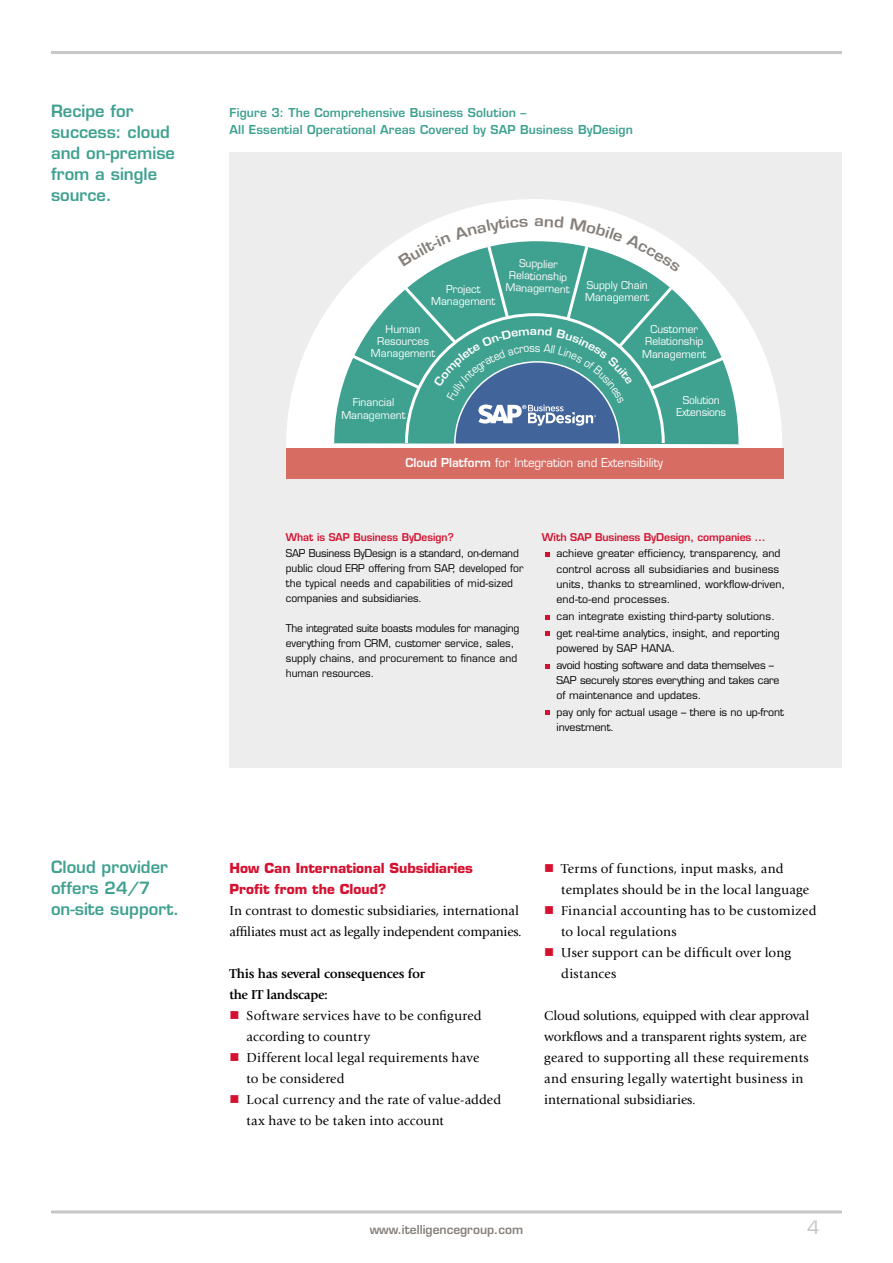
<style>
.page{position:relative;width:893px;height:1263px;background:#fff}
.page>*{position:absolute;margin:0;border:0;box-sizing:border-box;transform-origin:0 0}
.t1{font:500 18px "Eurostile LTCE";color:#c5c1bd}
.t2{font:600 16.5px/21px "Eurostile LTCE";color:#3fa190}
.t3{font:13.5px/21px "Giovanni";letter-spacing:.005em;color:#000}
.t4{font:700 13.5px/21px "Eurostile LTCE";color:#d51130}
.t5{font:700 13.5px/21px "Giovanni";letter-spacing:-.02em;color:#000}
.t6{font:600 12px/16.5px "Eurostile LTCE";letter-spacing:.01em;color:#3fa190}
.t7{font:500 12px "Eurostile LTCE";color:#fff}
.t8{font:600 12px "Eurostile LTCE";color:#86807b}
.t9{font:500 10.5px/15px "Eurostile LTCE";color:#000}
.t10{font:500 10.5px/12.3px "Eurostile LTCE";color:#fff;text-align:center}
.t11{font:500 10.5px/17.1px "Eurostile LTCE";letter-spacing:-.02em;color:#000}
.t12{font:600 10.5px "Eurostile LTCE";letter-spacing:-.01em;color:#d51130}
.s1{font-weight:600}
.s2{color:#d51130}
</style>
<div class="page">
<hr style="left:51px;top:1210px;width:791px;height:3px;background:#c6c6c6">
<hr style="left:51px;top:51px;width:791px;height:3px;background:#c6c6c6">
<div style="left:230px;top:152px;width:612px;height:615px;background:#ededed"></div>
<svg style="left:286px;top:199px;width:496px;height:249px"></svg>
<svg style="left:330px;top:237px;width:413px;height:210px;fill:#fff"></svg>
<div style="left:286px;top:448px;width:498px;height:31px;background:#d76c62"></div>
<svg style="left:545px;top:552px;width:4px;height:4px"></svg>
<svg style="left:545px;top:615px;width:4px;height:4px"></svg>
<svg style="left:545px;top:631px;width:4px;height:5px"></svg>
<svg style="left:545px;top:664px;width:4px;height:4px"></svg>
<svg style="left:545px;top:710px;width:4px;height:5px"></svg>
<svg style="left:349px;top:216px;width:379px;height:230px;background:#7cb7b3"></svg>
<p class="t2" style="left:51px;top:100px;width:125px">Recipe for success: cloud and on-premise from a single source.</p>
<p class="t2" style="left:51px;top:856px;width:130px">Cloud provider offers 24/7 on-site support.</p>
<p class="t6" style="left:230px;top:104px;width:405px">Figure 3: The Comprehensive Business Solution –<br>All Essential Operational Areas Covered by SAP Business ByDesign</p>
<p class="t10" style="left:519px;top:257px;width:40px;rotate:2deg">Supplier</p>
<p class="t10" style="left:506px;top:269px;width:66px;text-align:left;rotate:2deg">Relationship<br>Management</p>
<p class="t10" style="left:431px;top:283px;width:66px">Project<br>Management</p>
<p class="t10" style="left:585px;top:279px;width:66px;text-align:left">Supply Chain<br>Management</p>
<p class="t10" style="left:642px;top:323px;width:66px">Customer<br>Relationship<br>Management</p>
<p class="t10" style="left:676px;top:394px;width:51px">Solution<br>Extensions</p>
<p class="t10" style="left:371px;top:323px;width:66px">Human<br>Resources<br>Management</p>
<p class="t10" style="left:341px;top:396px;width:66px">Financial<br>Management</p>
<p class="t7" style="left:405px;top:456px;width:259px"><span class="s1">Cloud Platform</span> for Integration and Extensibility</p>
<p class="t12" style="left:286px;top:530px;width:169px">What is SAP Business ByDesign?</p>
<p class="t9" style="left:286px;top:546px;width:239px">SAP Business ByDesign is a standard, on-demand public cloud ERP offering from SAP, developed for the typical needs and capabilities of mid-sized companies and subsidiaries.</p>
<p class="t9" style="left:286px;top:621px;width:235px">The integrated suite boasts modules for managing everything from CRM, customer service, sales, supply chains, and procurement to finance and human resources.</p>
<p class="t12" style="left:542px;top:530px;width:226px">With SAP Business ByDesign, companies ...</p>
<p class="t9" style="left:556px;top:546px;width:230px">achieve greater efficiency, transparency, and control across all subsidiaries and business units, thanks to streamlined, workflow-driven, end-to-end processes.</p>
<p class="t9" style="left:556px;top:607px;width:225px;line-height:17.1px">can integrate existing third-party solutions. get real-time analytics, insight, and reporting</p>
<p class="t11" style="left:556px;top:639px;width:219px">powered by SAP HANA.<br>avoid hosting software and data themselves –</p>
<p class="t11" style="left:556px;top:672px;width:224px;line-height:15px">SAP securely stores everything and takes care of maintenance and updates.</p>
<p class="t9" style="left:556px;top:705px;width:229px">pay only for actual usage – there is no up-front investment.</p>
<p class="t4" style="left:230px;top:858px;width:245px">How Can International Subsidiaries<br>Profit from the Cloud?</p>
<p class="t3" style="left:230px;top:900px;width:293px">In contrast to domestic subsidiaries, international affiliates must act as legally independent companies.</p>
<p class="t5" style="left:230px;top:963px;width:197px">This has several consequences for the IT landscape:</p>
<p class="t3" style="left:247px;top:1005px;width:236px;text-indent:-17px"><span class="s2">■</span> Software services have to be configured according to country</p>
<p class="t3" style="left:247px;top:1047px;width:234px;text-indent:-17px"><span class="s2">■</span> Different local legal requirements have to be considered</p>
<p class="t3" style="left:247px;top:1089px;width:256px;text-indent:-17px"><span class="s2">■</span> Local currency and the rate of value-added tax have to be taken into account</p>
<p class="t3" style="left:561px;top:858px;width:249px;text-indent:-17px"><span class="s2">■</span> Terms of functions, input masks, and templates should be in the local language</p>
<p class="t3" style="left:561px;top:900px;width:257px;text-indent:-17px"><span class="s2">■</span> Financial accounting has to be customized to local regulations</p>
<p class="t3" style="left:561px;top:942px;width:231px;text-indent:-17px"><span class="s2">■</span> User support can be difficult over long distances</p>
<p class="t3" style="left:544px;top:1005px;width:267px">Cloud solutions, equipped with clear approval workflows and a transparent rights system, are geared to supporting all these requirements and ensuring legally watertight business in international subsidiaries.</p>
<p class="t8" style="left:370px;top:1222px;width:155px">www.itelligencegroup.com</p>
<h1 class="t1" style="left:807px;top:1216px;width:14px">4</h1>
</div>
